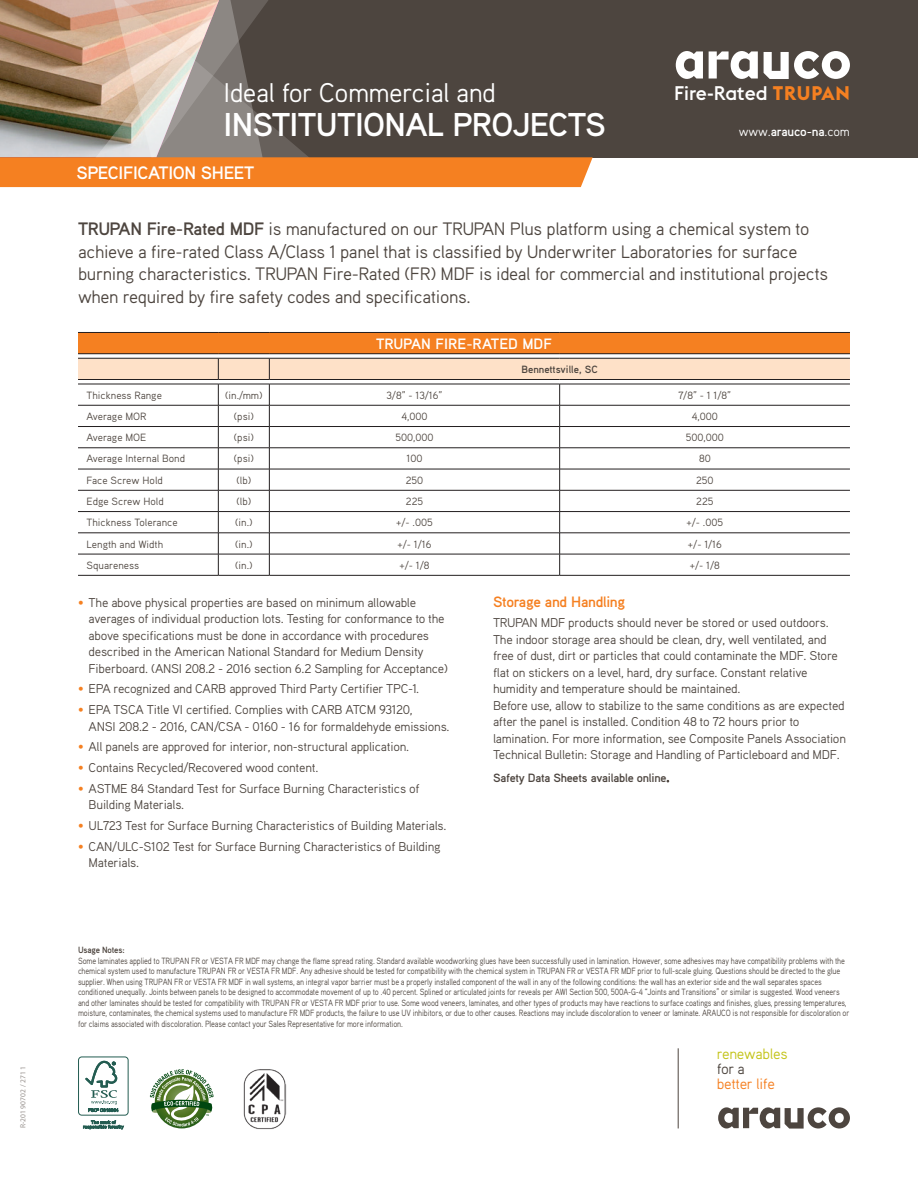
<style>
.page{position:relative;width:918px;height:1188px;background:#fff}
.page>*{position:absolute;margin:0;border:0;box-sizing:border-box;transform-origin:0 0}
.t1{font:700 33px "Aaux Pro OT";letter-spacing:-.02em;color:#fff}
.t2{font:27px "Aaux Pro OT";letter-spacing:-.02em;color:#fff}
.t3{font:500 19.5px "Euclid Flex Trial";color:#fff}
.t4{font:18px/22.5px "Aaux Pro OT";letter-spacing:-.02em;color:#4d453f}
.t5{font:700 18px "Aaux Pro OT";letter-spacing:-.02em;color:#fff}
.t6{font:700 15px "Aaux Pro OT";color:#fff}
.t7{font:700 15px "Aaux Pro OT";letter-spacing:-.02em;color:#f58021}
.t8{font:15px "Aaux Pro OT";letter-spacing:-.02em;color:#c3c317}
.t9{font:15px "Aaux Pro OT";letter-spacing:-.02em;color:#f58021}
.t10{font:15px "Aaux Pro OT";color:#4d453f}
.t11{font:12.75px/16.5px "Aaux Pro OT";letter-spacing:-.02em;color:#4d453f}
.t12{font:700 12.75px "Aaux Pro OT";letter-spacing:-.01em;color:#fff}
.t13{font:700 12px "Aaux Pro OT";letter-spacing:-.02em;color:#4d453f}
.t14{font:10.5px "Aaux Pro OT";color:#4d453f}
.t15{font:700 10.5px "Aaux Pro OT";color:#4d453f}
.t16{font:9px/10.5px "Aaux Pro OT";letter-spacing:-.02em;color:#4d453f;scale:.85 1}
.t17{font:7.5px "Myriad Pro";letter-spacing:.03em;color:#98928e}
.s1{font-family:"Euclid BP";font-weight:700;color:#f58021}
.s2{font-weight:400}
.s3{font-weight:700}
.s4{color:#f58021}
</style>
<div class="page">
<svg style="left:718px;top:1107px;width:132px;height:22px"></svg>
<div style="left:78px;top:1057px;width:50px;height:58px;border:1px solid #235c51;border-radius:3px"></div>
<svg style="left:85px;top:1061px;width:33px;height:51px"></svg>
<svg style="left:83px;top:1120px;width:41px;height:9px"></svg>
<img style="left:243px;top:1069px;width:44px;height:60px">
<hr style="left:678px;top:1048px;width:1px;height:80px;background:#4d453f">
<svg style="left:150px;top:1069px;width:64px;height:58px"></svg>
<div style="left:0;top:0;width:918px;height:157px;background:#4d453f"></div>
<svg style="left:0;top:0;width:593px;height:187px"></svg>
<div style="left:78px;top:332px;width:772px;height:22px;background:#f58021"></div>
<hr style="left:78px;top:332px;width:140px;height:1px;background:#231f20">
<hr style="left:218px;top:332px;width:51px;height:1px;background:#231f20">
<hr style="left:269px;top:332px;width:291px;height:1px;background:#231f20">
<hr style="left:560px;top:332px;width:290px;height:1px;background:#231f20">
<hr style="left:78px;top:353px;width:140px;height:1px;background:#231f20">
<hr style="left:218px;top:353px;width:51px;height:1px;background:#231f20">
<hr style="left:269px;top:353px;width:291px;height:1px;background:#231f20">
<hr style="left:560px;top:353px;width:290px;height:1px;background:#231f20">
<svg style="left:78px;top:358px;width:772px;height:217px"></svg>
<hr style="left:78px;top:575px;width:140px;height:1px;background:#231f20">
<hr style="left:218px;top:575px;width:51px;height:1px;background:#231f20">
<hr style="left:269px;top:575px;width:291px;height:1px;background:#231f20">
<hr style="left:560px;top:575px;width:290px;height:1px;background:#231f20">
<svg style="left:676px;top:51px;width:27px;height:28px"></svg>
<svg style="left:709px;top:51px;width:49px;height:28px"></svg>
<svg style="left:764px;top:51px;width:86px;height:28px"></svg>
<p class="t17" style="left:18px;top:1128px;width:63px;rotate:-90deg">R-20190702 / 2711</p>
<p class="t2" style="left:224px;top:75px;width:274px">Ideal for Commercial and</p>
<p class="t1" style="left:224px;top:103px;width:384px">INSTITUTIONAL PROJECTS</p>
<p class="t5" style="left:77px;top:161px;width:179px">SPECIFICATION SHEET</p>
<p class="t3" style="left:674px;top:86px;width:177px">Fire-Rated <span class="s1">TRUPAN</span></p>
<p class="t12" style="left:739px;top:124px;width:113px"><span class="s2">www.</span>arauco-na<span class="s2">.com</span></p>
<p class="t4" style="left:78px;top:217px;width:752px"><span class="s3">TRUPAN Fire-Rated MDF</span> is manufactured on our TRUPAN Plus platform using a chemical system to achieve a fire-rated Class A/Class 1 panel that is classified by Underwriter Laboratories for surface burning characteristics. TRUPAN Fire-Rated (FR) MDF is ideal for commercial and institutional projects when required by fire safety codes and specifications.</p>
<p class="t6" style="left:376px;top:334px;width:177px">TRUPAN FIRE-RATED MDF</p>
<p class="t15" style="left:522px;top:363px;width:78px">Bennettsville, SC</p>
<p class="t14" style="left:87px;top:388px;width:77px">Thickness Range</p>
<p class="t14" style="left:225px;top:388px;width:39px">(in./mm)</p>
<p class="t14" style="left:386px;top:388px;width:58px">3/8” - 13/16”</p>
<p class="t14" style="left:679px;top:388px;width:54px">7/8” - 1 1/8”</p>
<p class="t14" style="left:87px;top:410px;width:61px">Average MOR</p>
<p class="t14" style="left:234px;top:410px;width:21px">(psi)</p>
<p class="t14" style="left:401px;top:410px;width:28px">4,000</p>
<p class="t14" style="left:692px;top:410px;width:28px">4,000</p>
<p class="t14" style="left:87px;top:431px;width:61px">Average MOE</p>
<p class="t14" style="left:234px;top:431px;width:21px">(psi)</p>
<p class="t14" style="left:395px;top:431px;width:40px">500,000</p>
<p class="t14" style="left:686px;top:431px;width:40px">500,000</p>
<p class="t14" style="left:87px;top:452px;width:100px">Average Internal Bond</p>
<p class="t14" style="left:234px;top:452px;width:21px">(psi)</p>
<p class="t14" style="left:407px;top:452px;width:17px">100</p>
<p class="t14" style="left:699px;top:452px;width:13px">80</p>
<p class="t14" style="left:87px;top:473px;width:78px">Face Screw Hold</p>
<p class="t14" style="left:236px;top:473px;width:16px">(lb)</p>
<p class="t14" style="left:406px;top:473px;width:19px">250</p>
<p class="t14" style="left:696px;top:473px;width:19px">250</p>
<p class="t14" style="left:87px;top:495px;width:79px">Edge Screw Hold</p>
<p class="t14" style="left:236px;top:495px;width:16px">(lb)</p>
<p class="t14" style="left:406px;top:495px;width:19px">225</p>
<p class="t14" style="left:696px;top:495px;width:19px">225</p>
<p class="t14" style="left:87px;top:516px;width:93px">Thickness Tolerance</p>
<p class="t14" style="left:235px;top:516px;width:19px">(in.)</p>
<p class="t14" style="left:396px;top:516px;width:38px">+/- .005</p>
<p class="t14" style="left:687px;top:516px;width:38px">+/- .005</p>
<p class="t14" style="left:87px;top:537px;width:78px">Length and Width</p>
<p class="t14" style="left:235px;top:537px;width:19px">(in.)</p>
<p class="t14" style="left:398px;top:537px;width:35px">+/- 1/16</p>
<p class="t14" style="left:688px;top:537px;width:35px">+/- 1/16</p>
<p class="t14" style="left:87px;top:559px;width:54px">Squareness</p>
<p class="t14" style="left:235px;top:559px;width:19px">(in.)</p>
<p class="t14" style="left:399px;top:559px;width:32px">+/- 1/8</p>
<p class="t14" style="left:690px;top:559px;width:32px">+/- 1/8</p>
<p class="t11" style="left:89px;top:594px;width:361px;text-indent:-11px"><span class="s4">•</span> The above physical properties are based on minimum allowable averages of individual production lots. Testing for conformance to the above specifications must be done in accordance with procedures described in the American National Standard for Medium Density Fiberboard. (ANSI 208.2 - 2016 section 6.2 Sampling for Acceptance)</p>
<p class="t11" style="left:78px;top:680px;width:343px"><span class="s4">•</span> EPA recognized and CARB approved Third Party Certifier TPC-1.</p>
<p class="t11" style="left:78px;top:701px;width:336px"><span class="s4">•</span> EPA TSCA Title VI certified. Complies with CARB ATCM 93120,</p>
<p class="t11" style="left:89px;top:718px;width:362px">ANSI 208.2 - 2016, CAN/CSA - 0160 - 16 for formaldehyde emissions.</p>
<p class="t11" style="left:78px;top:738px;width:333px"><span class="s4">•</span> All panels are approved for interior, non-structural application.</p>
<p class="t11" style="left:78px;top:759px;width:242px"><span class="s4">•</span> Contains Recycled/Recovered wood content.</p>
<p class="t11" style="left:89px;top:780px;width:332px;text-indent:-11px"><span class="s4">•</span> ASTME 84 Standard Test for Surface Burning Characteristics of<br>Building Materials.</p>
<p class="t11" style="left:78px;top:817px;width:370px"><span class="s4">•</span> UL723 Test for Surface Burning Characteristics of Building Materials.</p>
<p class="t11" style="left:89px;top:838px;width:354px;text-indent:-11px"><span class="s4">•</span> CAN/ULC-S102 Test for Surface Burning Characteristics of Building<br>Materials.</p>
<p class="t7" style="left:493px;top:592px;width:134px">Storage and Handling</p>
<p class="t11" style="left:493px;top:614px;width:355px">TRUPAN MDF products should never be stored or used outdoors.<br>The indoor storage area should be clean, dry, well ventilated, and free of dust, dirt or particles that could contaminate the MDF. Store flat on stickers on a level, hard, dry surface. Constant relative humidity and temperature should be maintained.<br>Before use, allow to stabilize to the same conditions as are expected after the panel is installed. Condition 48 to 72 hours prior to lamination. For more information, see Composite Panels Association Technical Bulletin: Storage and Handling of Particleboard and MDF.</p>
<p class="t13" style="left:493px;top:770px;width:178px">Safety Data Sheets available online.</p>
<p class="t16" style="left:78px;top:945px;width:909px"><span class="s3">Usage Notes:<br></span>Some laminates applied to TRUPAN FR or VESTA FR MDF may change the flame spread rating. Standard available woodworking glues have been successfully used in lamination. However, some adhesives may have compatibility problems with the chemical system used to manufacture TRUPAN FR or VESTA FR MDF. Any adhesive should be tested for compatibility with the chemical system in TRUPAN FR or VESTA FR MDF prior to full-scale gluing. Questions should be directed to the glue supplier. When using TRUPAN FR or VESTA FR MDF in wall systems, an integral vapor barrier must be a properly installed component of the wall in any of the following conditions: the wall has an exterior side and the wall separates spaces conditioned unequally. Joints between panels to be designed to accommodate movement of up to .40 percent. Splined or articulated joints for reveals per AWI Section 500, 500A-G-4 “Joints and Transitions” or similar is suggested. Wood veneers and other laminates should be tested for compatibility with TRUPAN FR or VESTA FR MDF prior to use. Some wood veneers, laminates, and other types of products may have reactions to surface coatings and finishes, glues, pressing temperatures, moisture, contaminates, the chemical systems used to manufacture FR MDF products, the failure to use UV inhibitors, or due to other causes. Reactions may include discoloration to veneer or laminate. ARAUCO is not responsible for discoloration or for claims associated with discoloration. Please contact your Sales Representative for more information.</p>
<h3 class="t8" style="left:717px;top:1044px;width:72px">renewables</h3>
<h3 class="t10" style="left:717px;top:1059px;width:30px">for a</h3>
<h3 class="t9" style="left:717px;top:1074px;width:60px">better life</h3>
</div>
